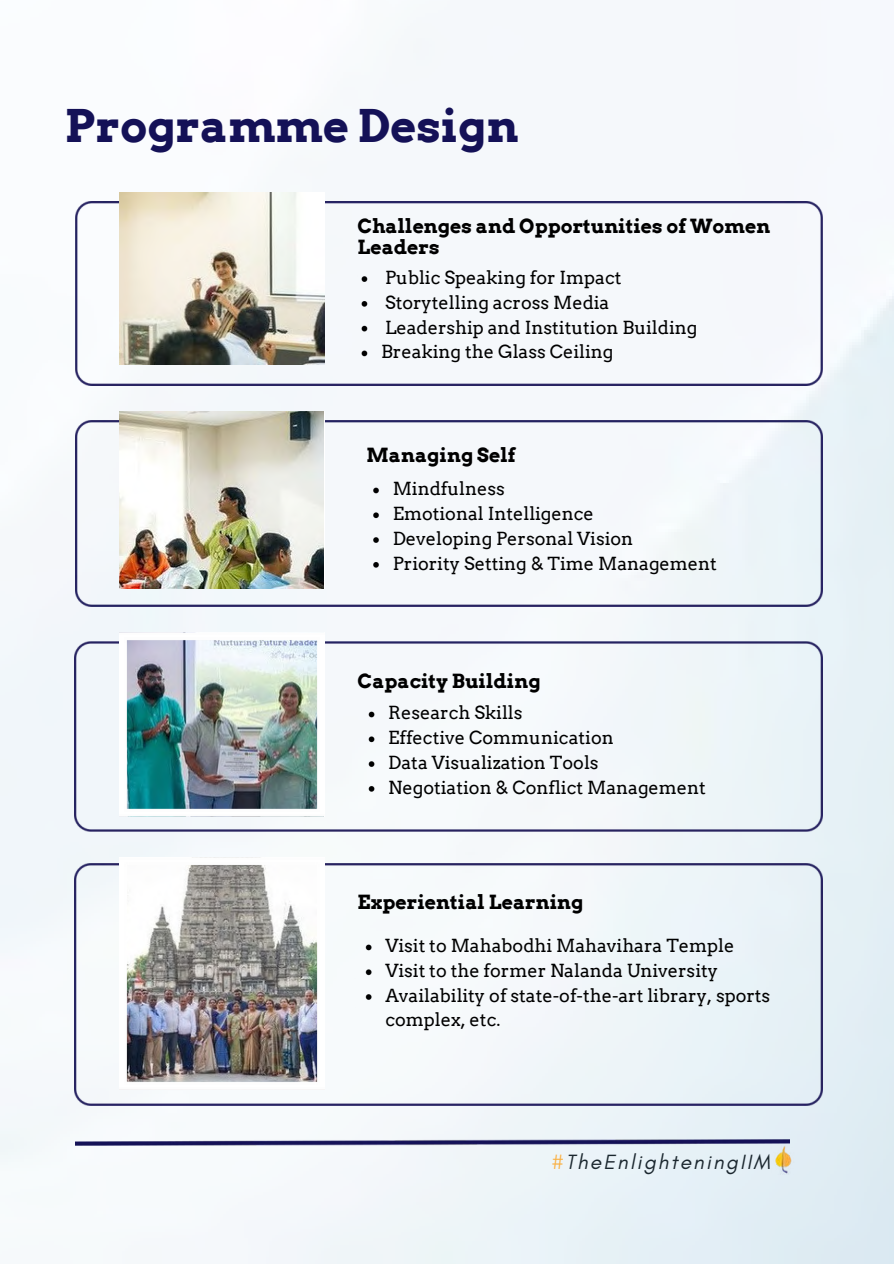
<style>
.page{position:relative;width:894px;height:1264px;background:#fff}
.page>*{position:absolute;margin:0;border:0;box-sizing:border-box;transform-origin:0 0}
.t1{font:700 45px "Arvo";color:#141157}
.t2{font:italic 21px "Glacial Indifference";letter-spacing:.1em;color:#1b272f}
.t3{font:700 19.5px/20.2px "Arvo";color:#000}
.t4{font:18px/24.8px "Arvo";color:#000}
.s1{color:#faaf3f}
</style>
<div class="page">
<img style="left:0;top:38px;width:893px;height:1225px">
<div style="left:76px;top:202px;width:746px;height:183px;background:#f5f8fb"></div>
<img style="left:76px;top:420px;width:746px;height:186px">
<img style="left:119px;top:193px;width:205px;height:171px">
<img style="left:75px;top:641px;width:747px;height:190px">
<img style="left:119px;top:411px;width:205px;height:177px">
<img style="left:75px;top:863px;width:747px;height:242px">
<img style="left:76px;top:1138px;width:713px;height:7px">
<img style="left:119px;top:632px;width:205px;height:184px">
<img style="left:770px;top:1145px;width:24px;height:29px">
<img style="left:119px;top:857px;width:205px;height:232px">
<p class="t1" style="left:65px;top:98px;width:455px">Programme Design</p>
<p class="t3" style="left:357px;top:216px;width:414px">Challenges and Opportunities of Women<br>Leaders</p>
<p class="t4" style="left:385px;top:265px;width:238px">Public Speaking for Impact</p>
<h1 class="t4" style="left:385px;top:290px;width:314px">Storytelling across Media<br>Leadership and Institution Building</h1>
<p class="t4" style="left:381px;top:339px;width:234px">Breaking the Glass Ceiling</p>
<p class="t3" style="left:366px;top:445px;width:150px">Managing Self</p>
<p class="t4" style="left:392px;top:476px;width:326px">Mindfulness<br>Emotional Intelligence<br>Developing Personal Vision<br>Priority Setting &amp; Time Management</p>
<p class="t3" style="left:357px;top:670px;width:184px">Capacity Building</p>
<p class="t4" style="left:388px;top:700px;width:319px">Research Skills<br>Effective Communication<br>Data Visualization Tools<br>Negotiation &amp; Conflict Management</p>
<p class="t3" style="left:357px;top:891px;width:227px">Experiential Learning</p>
<h2 class="t4" style="left:385px;top:933px;width:386px">Visit to Mahabodhi Mahavihara Temple Visit to the former Nalanda University Availability of state-of-the-art library, sports complex, etc.</h2>
<p class="t2" style="left:551px;top:1148px;width:219px"><span class="s1">#</span>TheEnlighteningIIM</p>
</div>
